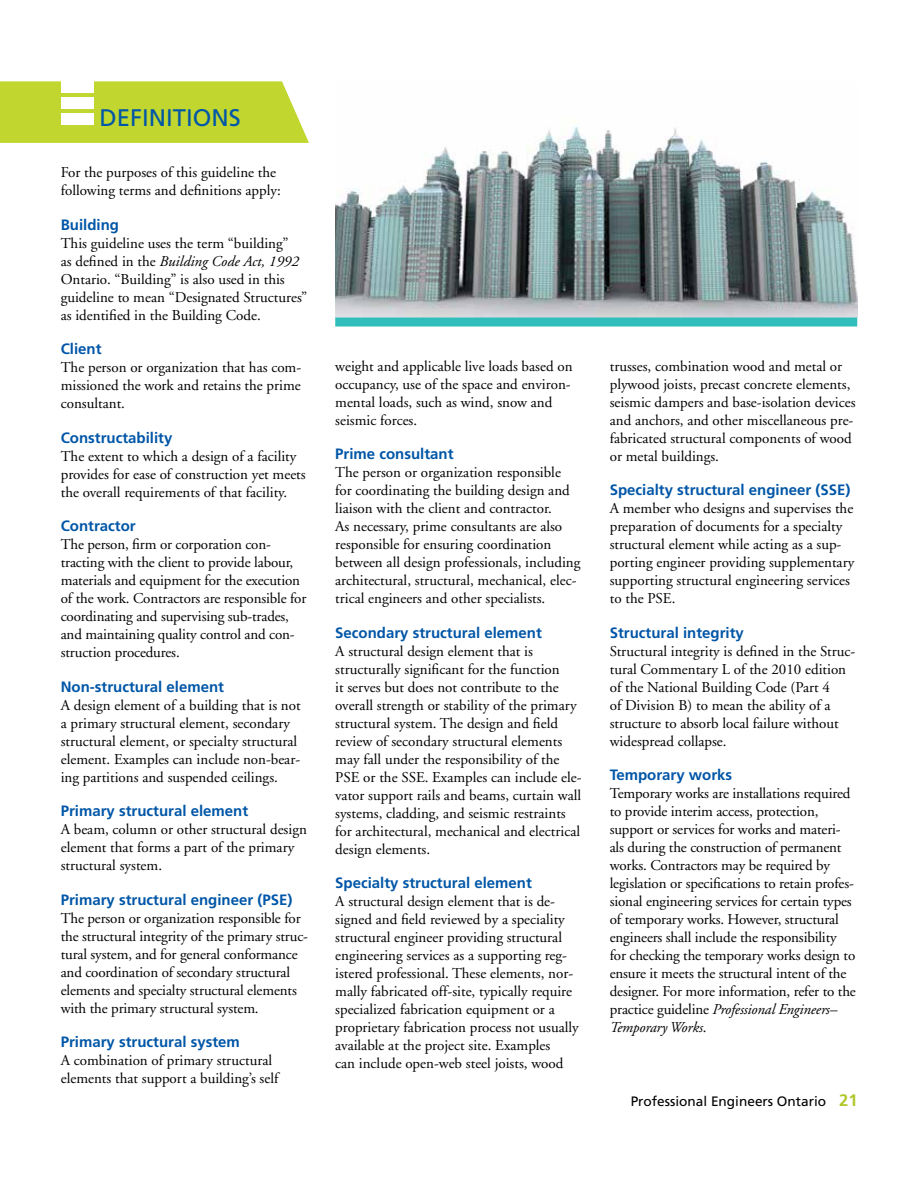
<style>
.page{position:relative;width:918px;height:1188px;background:#fff}
.page>*{position:absolute;margin:0;border:0;box-sizing:border-box;transform-origin:0 0}
.t1{font:24px "Frutiger";color:#0056a7}
.t2{font:15px/18px "Adobe Garamond";color:#000}
.t3{font:700 15px "Frutiger";color:#0056a7}
.t4{font:13.65px "Frutiger";color:#000}
.s1{font-style:italic}
.s2{font-weight:700;font-size:16.65px;color:#b2c82b}
</style>
<div class="page">
<svg style="left:0;top:81px;width:309px;height:62px;background:#c4d939"></svg>
<div style="left:61px;top:81px;width:33px;height:12px;background:#fff"></div>
<div style="left:61px;top:97px;width:33px;height:12px;background:#fff"></div>
<div style="left:61px;top:113px;width:33px;height:12px;background:#fff"></div>
<img style="left:335px;top:126px;width:522px;height:192px">
<div style="left:335px;top:318px;width:522px;height:9px;background:#30bebc"></div>
<h1 class="t1" style="left:100px;top:103px;width:44px">DEFINITION</h1>
<h1 class="t1" style="left:229px;top:103px;width:13px">S</h1>
<p class="t2" style="left:61px;top:164px;width:222px">For the purposes of this guideline the following terms and definitions apply:</p>
<p class="t3" style="left:61px;top:216px;width:60px">Building</p>
<p class="t2" style="left:61px;top:234px;width:248px">This guideline uses the term “building”<br>as defined in the <span class="s1">Building Code Act, 1992<br></span>Ontario. “Building” is also used in this guideline to mean “Designated Structures” as identified in the Building Code.</p>
<p class="t3" style="left:61px;top:340px;width:42px">Client</p>
<p class="t2" style="left:61px;top:359px;width:242px;text-align:justify">The person or organization that has com&shy;missioned the work and retains the prime consultant.</p>
<p class="t3" style="left:61px;top:429px;width:113px">Constructability</p>
<p class="t2" style="left:61px;top:447px;width:247px">The extent to which a design of a facility provides for ease of construction yet meets the overall requirements of that facility.</p>
<p class="t3" style="left:61px;top:517px;width:76px">Contractor</p>
<p class="t2" style="left:61px;top:536px;width:247px">The person, firm or corporation con&shy;tracting with the client to provide labour, materials and equipment for the execution of the work. Contractors are responsible for coordinating and supervising sub-trades, and maintaining quality control and con&shy;struction procedures.</p>
<p class="t3" style="left:61px;top:678px;width:165px">Non-structural element</p>
<p class="t2" style="left:61px;top:696px;width:241px">A design element of a building that is not a primary structural element, secondary structural element, or specialty structural element. Examples can include non-bear&shy;ing partitions and suspended ceilings.</p>
<p class="t3" style="left:61px;top:802px;width:189px">Primary structural element</p>
<p class="t2" style="left:61px;top:821px;width:248px">A beam, column or other structural design element that forms a part of the primary structural system.</p>
<p class="t3" style="left:61px;top:891px;width:233px">Primary structural engineer (PSE)</p>
<p class="t2" style="left:61px;top:909px;width:249px">The person or organization responsible for the structural integrity of the primary struc&shy;tural system, and for general conformance and coordination of secondary structural elements and specialty structural elements with the primary structural system.</p>
<p class="t3" style="left:61px;top:1033px;width:181px">Primary structural system</p>
<p class="t2" style="left:61px;top:1052px;width:219px">A combination of primary structural elements that support a building’s self</p>
<p class="t2" style="left:335px;top:357px;width:239px">weight and applicable live loads based on occupancy, use of the space and environ&shy;mental loads, such as wind, snow and seismic forces.</p>
<p class="t3" style="left:335px;top:445px;width:120px">Prime consultant</p>
<p class="t2" style="left:335px;top:464px;width:247px">The person or organization responsible for coordinating the building design and liaison with the client and contractor.<br>As necessary, prime consultants are also responsible for ensuring coordination between all design professionals, including architectural, structural, mechanical, elec&shy;trical engineers and other specialists.</p>
<p class="t3" style="left:335px;top:624px;width:208px">Secondary structural element</p>
<p class="t2" style="left:335px;top:642px;width:248px">A structural design element that is structurally significant for the function<br>it serves but does not contribute to the overall strength or stability of the primary structural system. The design and field review of secondary structural elements may fall under the responsibility of the PSE or the SSE. Examples can include ele&shy;vator support rails and beams, curtain wall systems, cladding, and seismic restraints for architectural, mechanical and electrical design elements.</p>
<p class="t3" style="left:335px;top:874px;width:198px">Specialty structural element</p>
<p class="t2" style="left:335px;top:893px;width:245px">A structural design element that is de&shy;signed and field reviewed by a speciality structural engineer providing structural engineering services as a supporting reg&shy;istered professional. These elements, nor&shy;mally fabricated off-site, typically require specialized fabrication equipment or a proprietary fabrication process not usually available at the project site. Examples<br>can include open-web steel joists, wood</p>
<p class="t2" style="left:610px;top:357px;width:247px">trusses, combination wood and metal or plywood joists, precast concrete elements, seismic dampers and base-isolation devices and anchors, and other miscellaneous pre&shy;fabricated structural components of wood or metal buildings.</p>
<p class="t3" style="left:610px;top:481px;width:242px">Specialty structural engineer (SSE)</p>
<p class="t2" style="left:610px;top:500px;width:246px">A member who designs and supervises the preparation of documents for a specialty structural element while acting as a sup&shy;porting engineer providing supplementary supporting structural engineering services to the PSE.</p>
<p class="t3" style="left:610px;top:624px;width:136px">Structural integrity</p>
<p class="t2" style="left:610px;top:642px;width:247px">Structural integrity is defined in the Struc&shy;tural Commentary L of the 2010 edition of the National Building Code (Part 4<br>of Division B) to mean the ability of a structure to absorb local failure without widespread collapse.</p>
<p class="t3" style="left:610px;top:766px;width:124px">Temporary works</p>
<p class="t2" style="left:610px;top:785px;width:248px">Temporary works are installations required to provide interim access, protection, support or services for works and materi&shy;als during the construction of permanent works. Contractors may be required by legislation or specifications to retain profes&shy;sional engineering services for certain types of temporary works. However, structural engineers shall include the responsibility for checking the temporary works design to ensure it meets the structural intent of the designer. For more information, refer to the practice guideline <span class="s1">Professional Engineers– Temporary Works</span>.</p>
<p class="t4" style="left:631px;top:1093px;width:229px">Professional Engineers Ontario <span class="s2">21</span></p>
</div>
